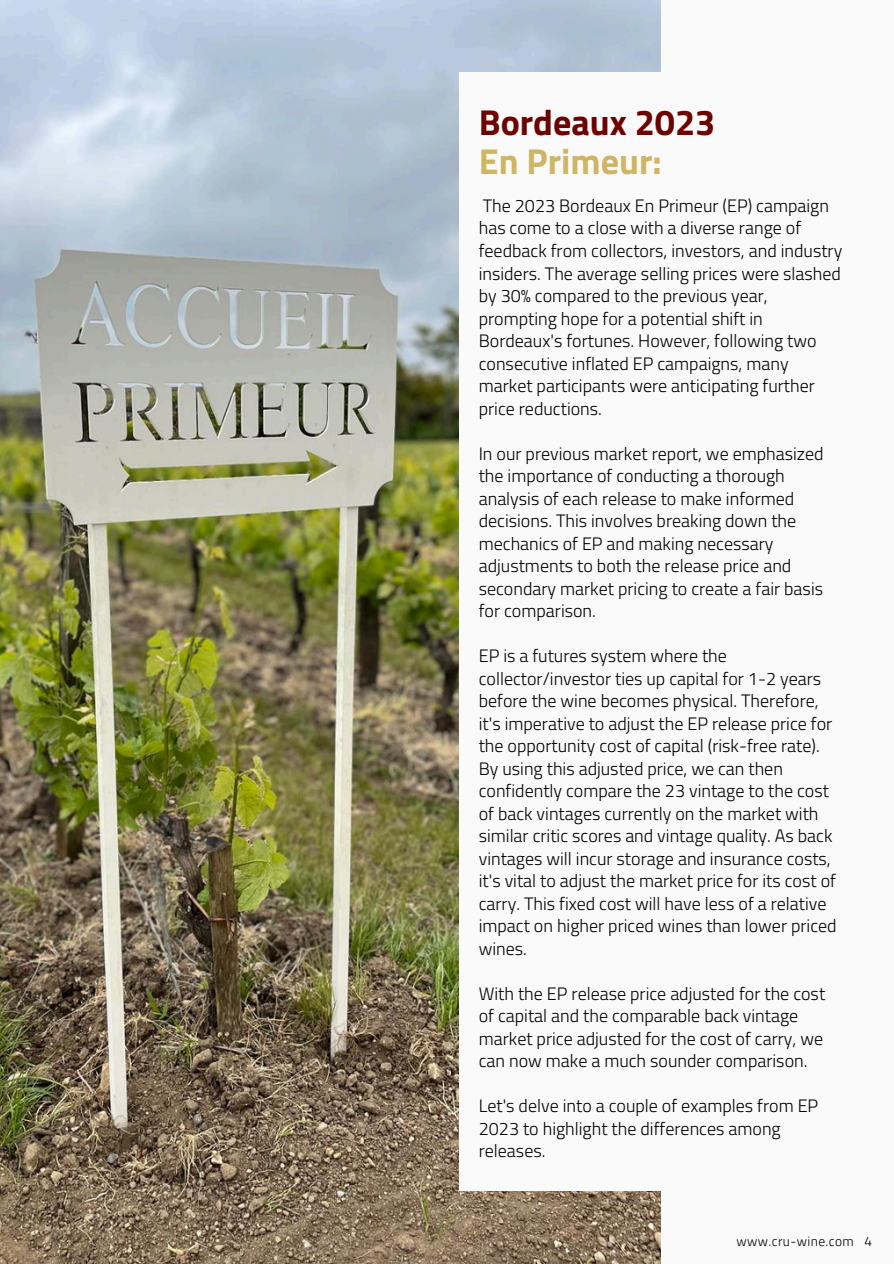
<style>
.page{position:relative;width:894px;height:1264px;background:#fff}
.page>*{position:absolute;margin:0;border:0;box-sizing:border-box;transform-origin:0 0}
.t1{font:700 36px/39.3px "Titillium Web";color:#6e0000}
.t2{font:300 18px/22.5px "Titillium Web";color:#000}
.t3{font:300 13.5px "Titillium Web";letter-spacing:.03em;color:#000}
.s1{color:#d0b565}
</style>
<div class="page">
<div style="left:0;top:0;width:893px;height:1263px;background:#fafafa"></div>
<img style="left:0;top:0;width:660px;height:1263px">
<div style="left:459px;top:72px;width:367px;height:1118px;background:#fafafa"></div>
<h2 class="t1" style="left:478px;top:101px;width:238px">Bordeaux 2023<br><span class="s1">En Primeur:</span></h2>
<h2 class="t2" style="left:478px;top:194px;width:365px">The 2023 Bordeaux En Primeur (EP) campaign has come to a close with a diverse range of feedback from collectors, investors, and industry insiders. The average selling prices were slashed by 30% compared to the previous year, prompting hope for a potential shift in Bordeaux's fortunes. However, following two consecutive inflated EP campaigns, many market participants were anticipating further price reductions.</h2>
<h2 class="t2" style="left:478px;top:441px;width:346px">In our previous market report, we emphasized the importance of conducting a thorough analysis of each release to make informed decisions. This involves breaking down the mechanics of EP and making necessary adjustments to both the release price and secondary market pricing to create a fair basis for comparison.</h2>
<h2 class="t2" style="left:478px;top:644px;width:359px">EP is a futures system where the collector/investor ties up capital for 1-2 years before the wine becomes physical. Therefore, it's imperative to adjust the EP release price for the opportunity cost of capital (risk-free rate).<br>By using this adjusted price, we can then confidently compare the 23 vintage to the cost of back vintages currently on the market with similar critic scores and vintage quality. As back vintages will incur storage and insurance costs, it's vital to adjust the market price for its cost of carry. This fixed cost will have less of a relative impact on higher priced wines than lower priced wines.</h2>
<h2 class="t2" style="left:478px;top:981px;width:348px">With the EP release price adjusted for the cost of capital and the comparable back vintage market price adjusted for the cost of carry, we can now make a much sounder comparison.</h2>
<p class="t2" style="left:478px;top:1094px;width:341px">Let's delve into a couple of examples from EP<br>2023 to highlight the differences among releases.</p>
<h1 class="t3" style="left:736px;top:1230px;width:137px">www.cru-wine.com 4</h1>
</div>
